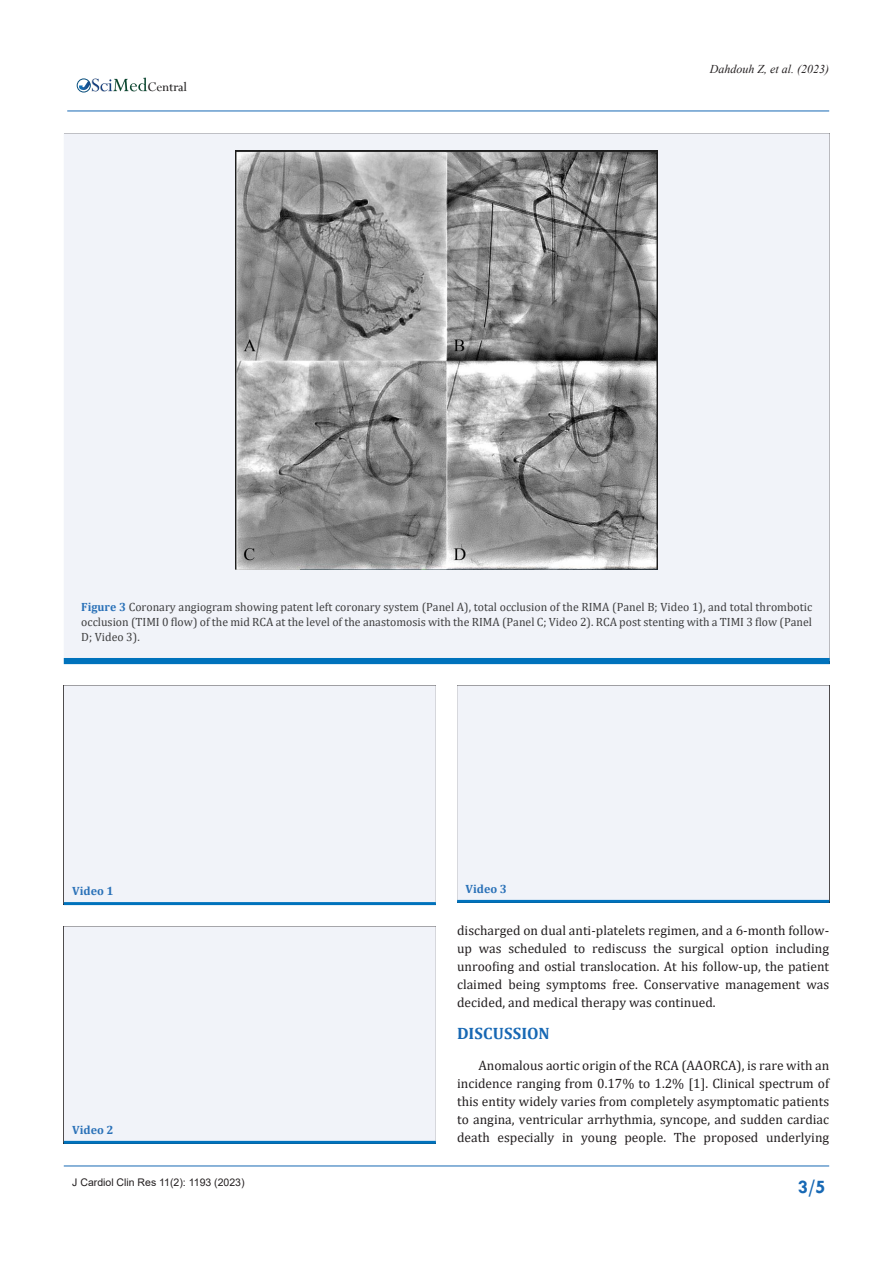
<style>
.page{position:relative;width:893px;height:1263px;background:#fff}
.page>*{position:absolute;margin:0;border:0;box-sizing:border-box;transform-origin:0 0}
.t1{font:700 19.5px "Tw Cen";color:#1768b4}
.t2{font:700 16.5px "Cambria";letter-spacing:.01em;color:#1768b4}
.t3{font:14.55px "Perpetua";color:#211e1e}
.t4{font:13.5px/18px "Cambria";color:#231f20;text-align:justify}
.t5{font:12px/15px "Cambria";color:#3e3e3f;text-align:justify}
.t6{font:italic 12px "Times New Roman";color:#231f20}
.t7{font:700 12px "Cambria";color:#2a71b8}
.t8{font:10.5px "Arial";color:#231f20}
.s1{font-weight:700;color:#2a71b8}
</style>
<div class="page">
<img style="left:92px;top:77px;width:95px;height:15px">
<div style="left:77px;top:78px;width:14px;height:15px;border:1px solid #074d7c;border-radius:50%"></div>
<svg style="left:79px;top:78px;width:68px;height:13px"></svg>
<hr style="left:64px;top:1166px;width:765px;height:1px;background:#1768b4">
<hr style="left:67px;top:111px;width:762px;height:1px;background:#1768b4">
<div style="left:64px;top:133px;width:766px;height:525px;background:#f1f3f9"></div>
<div style="left:64px;top:658px;width:766px;height:6px;background:#0072bc"></div>
<img style="left:236px;top:151px;width:422px;height:418px">
<div style="left:64px;top:685px;width:372px;height:217px;background:#f1f3f9"></div>
<hr style="left:64px;top:902px;width:372px;height:3px;background:#0072bc">
<div style="left:64px;top:926px;width:372px;height:215px;background:#f1f3f9"></div>
<hr style="left:64px;top:1141px;width:372px;height:3px;background:#0072bc">
<div style="left:457px;top:685px;width:372px;height:215px;background:#f1f3f9"></div>
<hr style="left:457px;top:900px;width:372px;height:3px;background:#0072bc">
<p class="t3" style="left:148px;top:77px;width:41px">Central</p>
<p class="t6" style="left:710px;top:61px;width:121px">Dahdouh Z, et al. (2023)</p>
<p class="t5" style="left:81px;top:599px;width:732px"><span class="s1">Figure 3</span> Coronary angiogram showing patent left coronary system (Panel A), total occlusion of the RIMA (Panel B; Video 1), and total thrombotic occlusion (TIMI 0 flow) of the mid RCA at the level of the anastomosis with the RIMA (Panel C; Video 2). RCA post stenting with a TIMI 3 flow (Panel D; Video 3).</p>
<p class="t7" style="left:72px;top:882px;width:43px">Video 1</p>
<p class="t7" style="left:72px;top:1121px;width:43px">Video 2</p>
<p class="t7" style="left:466px;top:880px;width:43px">Video 3</p>
<p class="t4" style="left:457px;top:921px;width:374px">discharged on dual anti-platelets regimen, and a 6-month follow&shy;up was scheduled to rediscuss the surgical option including unroofing and ostial translocation. At his follow-up, the patient claimed being symptoms free. Conservative management was decided, and medical therapy was continued.</p>
<p class="t2" style="left:457px;top:1022px;width:94px">DISCUSSION</p>
<p class="t4" style="left:457px;top:1056px;width:374px;text-indent:21px">Anomalous aortic origin of the RCA (AAORCA), is rare with an incidence ranging from 0.17% to 1.2% [1]. Clinical spectrum of this entity widely varies from completely asymptomatic patients to angina, ventricular arrhythmia, syncope, and sudden cardiac death especially in young people. The proposed underlying</p>
<p class="t8" style="left:72px;top:1175px;width:174px">J Cardiol Clin Res 11(2): 1193 (2023)</p>
<h1 class="t1" style="left:798px;top:1175px;width:29px">3/5</h1>
</div>
